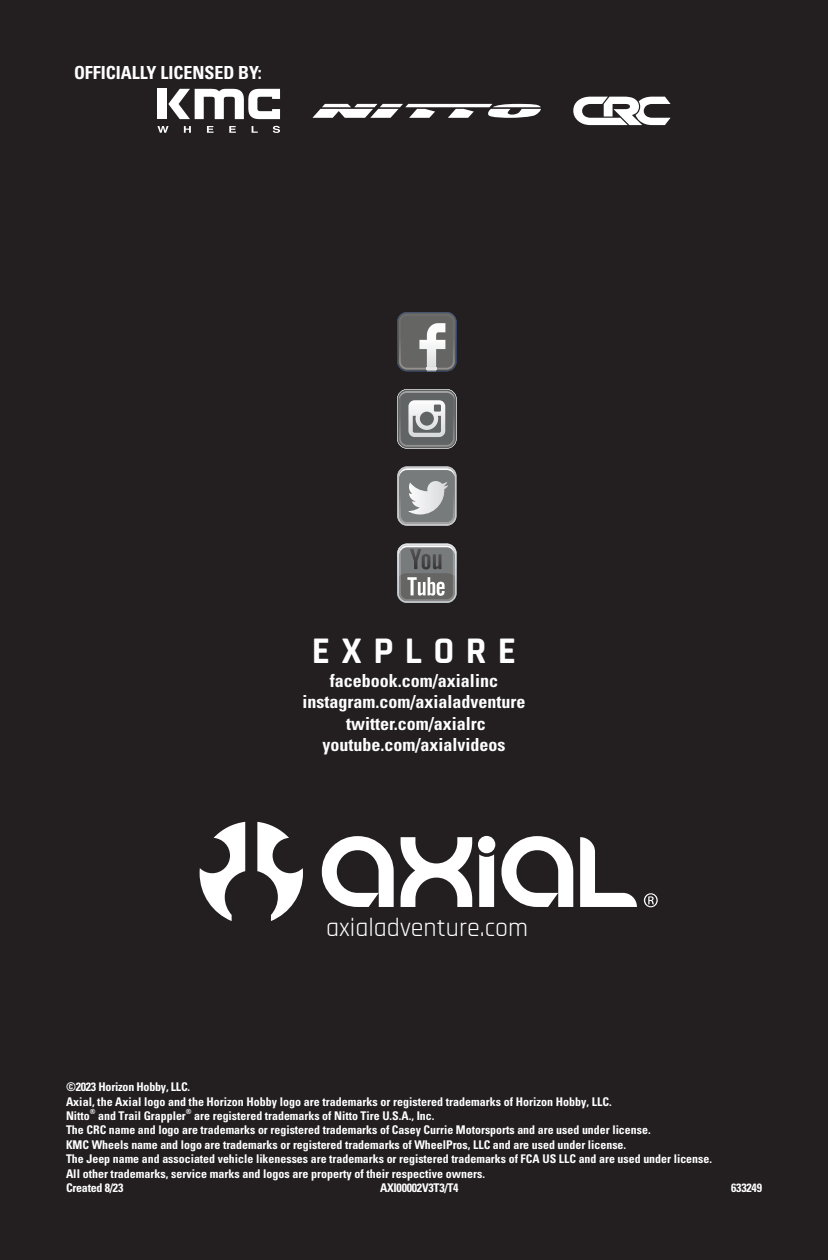
<style>
.page{position:relative;width:828px;height:1260px;background:#231f20}
.page>*{position:absolute;margin:0;border:0;box-sizing:border-box;transform-origin:0 0}
.AXI__Small_subhead{font:700 38px "Rajdhani";letter-spacing:.3em;color:#fff}
.AXI__Small_subhead-2{font:26px "Rajdhani";color:#fff}
.AXI_Header{font:700 condensed 18px/21.6px "Univers LT Std";color:#fff;text-align:center}
.t1{font:700 condensed 12px/14.4px "Univers LT Std";color:#fff}
.t2{font:700 condensed 12px "Univers LT Std";letter-spacing:-.02em;color:#fff}
.t3{font:700 condensed 7px "Univers LT Std";color:#fff}
</style>
<div class="page">
<div style="left:157px;top:89px;width:10px;height:30px;background:#fff"></div>
<svg style="left:168px;top:89px;width:112px;height:30px"></svg>
<svg style="left:157px;top:126px;width:12px;height:7px"></svg>
<svg style="left:184px;top:126px;width:7px;height:7px"></svg>
<svg style="left:207px;top:126px;width:7px;height:7px"></svg>
<svg style="left:229px;top:126px;width:7px;height:7px"></svg>
<svg style="left:252px;top:126px;width:6px;height:7px"></svg>
<svg style="left:273px;top:126px;width:7px;height:7px"></svg>
<svg style="left:312px;top:104px;width:229px;height:14px"></svg>
<svg style="left:573px;top:97px;width:98px;height:28px"></svg>
<svg style="left:322px;top:836px;width:72px;height:71px"></svg>
<svg style="left:401px;top:837px;width:71px;height:70px"></svg>
<svg style="left:501px;top:836px;width:72px;height:71px"></svg>
<svg style="left:580px;top:837px;width:57px;height:70px"></svg>
<svg style="left:479px;top:854px;width:15px;height:53px"></svg>
<div style="left:478px;top:836px;width:17px;height:17px;background:#fff;border-radius:50%"></div>
<svg style="left:200px;top:822px;width:45px;height:99px"></svg>
<svg style="left:257px;top:822px;width:46px;height:99px"></svg>
<svg style="left:644px;top:893px;width:14px;height:14px"></svg>
<svg style="left:397px;top:544px;width:60px;height:59px"></svg>
<svg style="left:397px;top:466px;width:60px;height:60px"></svg>
<svg style="left:397px;top:312px;width:60px;height:59px"></svg>
<svg style="left:397px;top:389px;width:60px;height:60px"></svg>
<p class="AXI_Header" style="left:74px;top:62px;width:189px">OFFICIALLY LICENSED BY:</p>
<p class="AXI__Small_subhead" style="left:312px;top:627px;width:206px">EXPLORE</p>
<p class="AXI_Header" style="left:330px;top:669px;width:170px">facebook.com/axialinc</p>
<p class="AXI_Header" style="left:303px;top:691px;width:224px">instagram.com/axialadventure</p>
<p class="AXI_Header" style="left:323px;top:713px;width:184px">twitter.com/axialrc youtube.com/axialvideos</p>
<p class="AXI__Small_subhead-2" style="left:326px;top:913px;width:203px">axialadventure.com</p>
<p class="t2" style="left:66px;top:1080px;width:126px">©2023 Horizon Hobby, LLC.</p>
<p class="t1" style="left:66px;top:1094px;width:547px">Axial, the Axial logo and the Horizon Hobby logo are trademarks or registered trademarks of Horizon Hobby, LLC.</p>
<p class="t1" style="left:66px;top:1108px;width:25px">Nitto</p>
<p class="t3" style="left:90px;top:1108px;width:7px">®</p>
<p class="t1" style="left:98px;top:1108px;width:89px">and Trail Grappler</p>
<p class="t3" style="left:186px;top:1108px;width:7px">®</p>
<p class="t1" style="left:194px;top:1108px;width:242px">are registered trademarks of Nitto Tire U.S.A., Inc.</p>
<p class="t1" style="left:66px;top:1123px;width:586px">The CRC name and logo are trademarks or registered trademarks of Casey Currie Motorsports and are used under license.</p>
<p class="t1" style="left:66px;top:1137px;width:648px">KMC Wheels name and logo are trademarks or registered trademarks of WheelPros, LLC and are used under license.<br>The Jeep name and associated vehicle likenesses are trademarks or registered trademarks of FCA US LLC and are used under license.</p>
<p class="t1" style="left:66px;top:1166px;width:421px">All other trademarks, service marks and logos are property of their respective owners.</p>
<p class="t2" style="left:66px;top:1180px;width:59px">Created 8/23</p>
<p class="t2" style="left:380px;top:1180px;width:80px">AXI00002V3T3/T4</p>
<p class="t1" style="left:731px;top:1180px;width:32px">633249</p>
</div>
